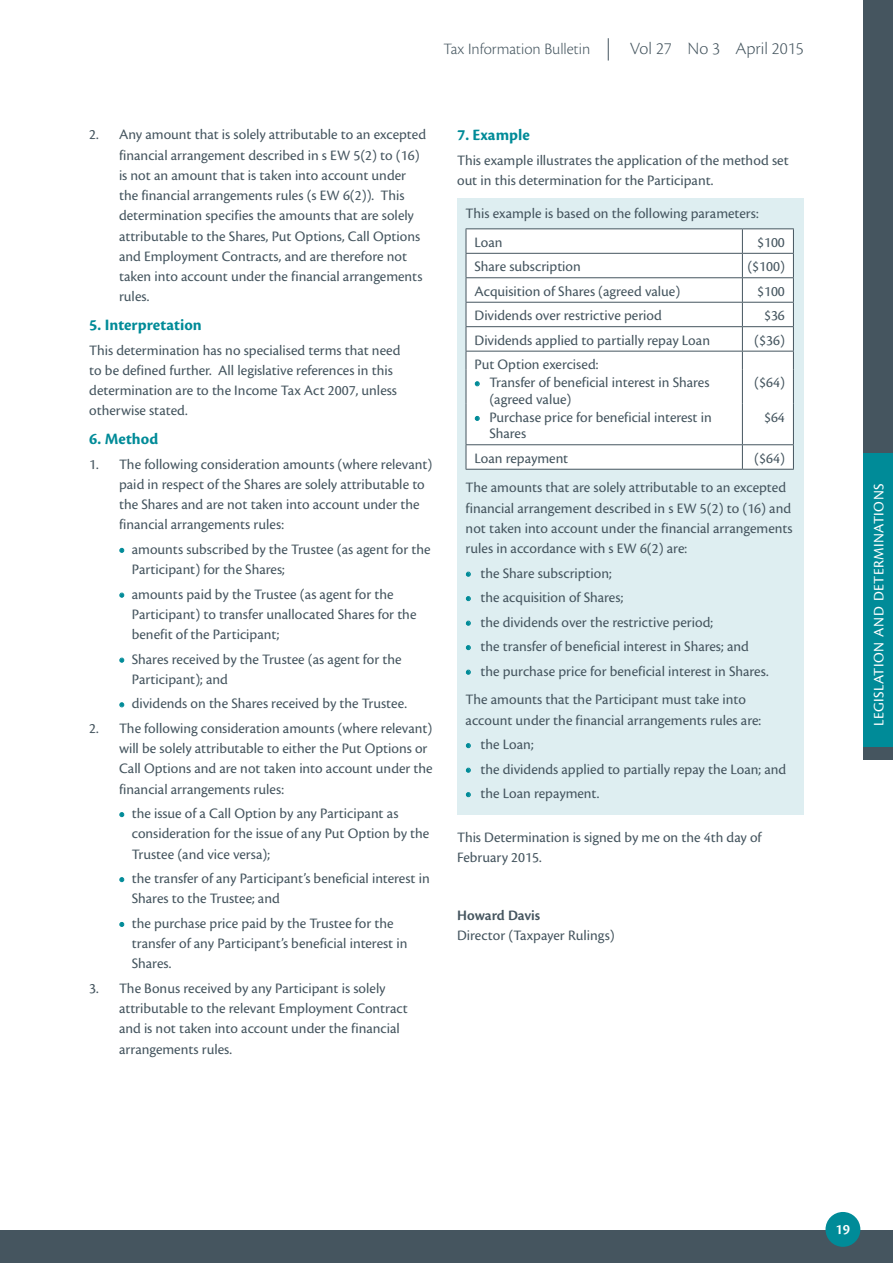
<style>
.page{position:relative;width:893px;height:1263px;background:#fff}
.page>*{position:absolute;margin:0;border:0;box-sizing:border-box;transform-origin:0 0}
.t1{font:300 18px "Cronos Pro";color:#45555f}
.t2{font:700 16.5px "Cronos Pro";letter-spacing:.005em;color:#008b98}
.t3{font:300 16.5px "Cronos Pro";letter-spacing:-.005em;color:#45555f}
.t4{font:15px/20.2px "Cronos Pro";color:#45555f}
.t5{font:15px "Cronos Pro";letter-spacing:.025em;color:#fff}
.t6{font:600 15px "Cronos Pro";color:#45555f}
.t7{font:600 15px "Cronos Pro";color:#fff}
.s1{font-weight:700;color:#008b98}
</style>
<div class="page">
<div style="left:0;top:1230px;width:893px;height:33px;background:#45555f"></div>
<div style="left:825px;top:1212px;width:35px;height:35px;background:#008b98;border-radius:50%"></div>
<svg style="left:608px;top:38px;width:1px;height:23px"></svg>
<div style="left:863px;top:0;width:30px;height:759px;background:#45555f"></div>
<div style="left:863px;top:454px;width:30px;height:293px;background:#008b98"></div>
<svg style="left:120px;top:548px;width:4px;height:5px"></svg>
<svg style="left:120px;top:593px;width:4px;height:4px"></svg>
<svg style="left:120px;top:658px;width:4px;height:4px"></svg>
<svg style="left:120px;top:702px;width:4px;height:5px"></svg>
<svg style="left:120px;top:812px;width:4px;height:5px"></svg>
<svg style="left:120px;top:877px;width:4px;height:5px"></svg>
<svg style="left:120px;top:922px;width:4px;height:5px"></svg>
<div style="left:457px;top:198px;width:347px;height:617px;background:#deeef1"></div>
<div style="left:467px;top:229px;width:326px;height:240px;background:#fff"></div>
<hr style="left:466px;top:228px;width:276px;height:1px;background:#45555f">
<hr style="left:742px;top:228px;width:52px;height:1px;background:#45555f">
<hr style="left:466px;top:253px;width:276px;height:1px;background:#45555f">
<hr style="left:742px;top:253px;width:52px;height:1px;background:#45555f">
<hr style="left:466px;top:277px;width:276px;height:1px;background:#45555f">
<hr style="left:742px;top:277px;width:52px;height:1px;background:#45555f">
<hr style="left:466px;top:302px;width:276px;height:1px;background:#45555f">
<hr style="left:742px;top:302px;width:52px;height:1px;background:#45555f">
<hr style="left:466px;top:326px;width:276px;height:1px;background:#45555f">
<hr style="left:742px;top:326px;width:52px;height:1px;background:#45555f">
<hr style="left:466px;top:351px;width:276px;height:1px;background:#45555f">
<svg style="left:466px;top:229px;width:1px;height:140px"></svg>
<hr style="left:742px;top:351px;width:52px;height:1px;background:#45555f">
<svg style="left:742px;top:229px;width:1px;height:140px"></svg>
<svg style="left:793px;top:229px;width:1px;height:140px"></svg>
<hr style="left:466px;top:369px;width:1px;height:35px;background:#45555f">
<hr style="left:742px;top:369px;width:1px;height:35px;background:#45555f">
<hr style="left:793px;top:369px;width:1px;height:35px;background:#45555f">
<hr style="left:466px;top:404px;width:1px;height:40px;background:#45555f">
<hr style="left:742px;top:404px;width:1px;height:40px;background:#45555f">
<hr style="left:793px;top:404px;width:1px;height:40px;background:#45555f">
<hr style="left:466px;top:444px;width:276px;height:1px;background:#45555f">
<svg style="left:466px;top:445px;width:1px;height:24px"></svg>
<hr style="left:742px;top:444px;width:52px;height:1px;background:#45555f">
<svg style="left:742px;top:445px;width:1px;height:24px"></svg>
<svg style="left:793px;top:445px;width:1px;height:24px"></svg>
<hr style="left:466px;top:469px;width:276px;height:1px;background:#45555f">
<hr style="left:742px;top:469px;width:52px;height:1px;background:#45555f">
<svg style="left:475px;top:381px;width:5px;height:5px"></svg>
<svg style="left:475px;top:416px;width:5px;height:5px"></svg>
<svg style="left:466px;top:572px;width:5px;height:4px"></svg>
<svg style="left:466px;top:596px;width:5px;height:5px"></svg>
<svg style="left:466px;top:621px;width:5px;height:4px"></svg>
<svg style="left:466px;top:645px;width:5px;height:5px"></svg>
<svg style="left:466px;top:670px;width:5px;height:4px"></svg>
<svg style="left:466px;top:743px;width:5px;height:5px"></svg>
<svg style="left:466px;top:768px;width:5px;height:4px"></svg>
<svg style="left:466px;top:792px;width:5px;height:5px"></svg>
<p class="t3" style="left:443px;top:39px;width:148px">Tax Information Bulletin</p>
<p class="t1" style="left:630px;top:38px;width:175px">Vol 27 No 3 April 2015</p>
<p class="t4" style="left:119px;top:125px;width:308px;text-indent:-30px">2. Any amount that is solely attributable to an excepted financial arrangement described in s EW 5(2) to (16) is not an amount that is taken into account under the financial arrangements rules (s EW 6(2)). This determination specifies the amounts that are solely attributable to the Shares, Put Options, Call Options and Employment Contracts, and are therefore not taken into account under the financial arrangements rules.</p>
<p class="t2" style="left:89px;top:315px;width:114px">5. Interpretation</p>
<p class="t4" style="left:89px;top:340px;width:313px">This determination has no specialised terms that need to be defined further. All legislative references in this determination are to the Income Tax Act 2007, unless otherwise stated.</p>
<p class="t2" style="left:89px;top:429px;width:70px">6. Method</p>
<p class="t4" style="left:119px;top:454px;width:315px;text-indent:-30px">1. The following consideration amounts (where relevant) paid in respect of the Shares are solely attributable to the Shares and are not taken into account under the financial arrangements rules:</p>
<p class="t4" style="left:132px;top:539px;width:300px;text-indent:-13px"><span class="s1">•</span> amounts subscribed by the Trustee (as agent for the<br>Participant) for the Shares;</p>
<p class="t4" style="left:132px;top:584px;width:286px;text-indent:-13px"><span class="s1">•</span> amounts paid by the Trustee (as agent for the<br>Participant) to transfer unallocated Shares for the benefit of the Participant;</p>
<p class="t4" style="left:132px;top:649px;width:271px;text-indent:-13px"><span class="s1">•</span> Shares received by the Trustee (as agent for the<br>Participant); and</p>
<p class="t4" style="left:119px;top:694px;width:289px"><span class="s1">•</span> dividends on the Shares received by the Trustee.</p>
<p class="t4" style="left:119px;top:718px;width:315px;text-indent:-30px">2. The following consideration amounts (where relevant) will be solely attributable to either the Put Options or Call Options and are not taken into account under the financial arrangements rules:</p>
<p class="t4" style="left:132px;top:803px;width:299px;text-indent:-13px"><span class="s1">•</span> the issue of a Call Option by any Participant as consideration for the issue of any Put Option by the<br>Trustee (and vice versa);</p>
<p class="t4" style="left:132px;top:868px;width:299px;text-indent:-13px"><span class="s1">•</span> the transfer of any Participant’s beneficial interest in<br>Shares to the Trustee; and</p>
<p class="t4" style="left:132px;top:913px;width:277px;text-indent:-13px"><span class="s1">•</span> the purchase price paid by the Trustee for the transfer of any Participant’s beneficial interest in<br>Shares.</p>
<p class="t4" style="left:119px;top:978px;width:290px;text-indent:-30px">3. The Bonus received by any Participant is solely attributable to the relevant Employment Contract and is not taken into account under the financial arrangements rules.</p>
<p class="t2" style="left:457px;top:126px;width:74px">7. Example</p>
<p class="t4" style="left:457px;top:150px;width:333px">This example illustrates the application of the method set out in this determination for the Participant.</p>
<p class="t4" style="left:474px;top:199px;width:286px;line-height:28.7px;text-indent:-9px">This example is based on the following parameters:<br>Loan</p>
<p class="t4" style="left:757px;top:232px;width:29px">$100</p>
<p class="t4" style="left:474px;top:257px;width:108px">Share subscription</p>
<p class="t4" style="left:747px;top:257px;width:39px">($100)</p>
<p class="t4" style="left:474px;top:281px;width:207px">Acquisition of Shares (agreed value)</p>
<p class="t4" style="left:757px;top:281px;width:29px">$100</p>
<p class="t4" style="left:474px;top:306px;width:189px">Dividends over restrictive period</p>
<p class="t4" style="left:764px;top:306px;width:22px">$36</p>
<p class="t4" style="left:474px;top:330px;width:237px">Dividends applied to partially repay Loan</p>
<p class="t4" style="left:754px;top:330px;width:32px">($36)</p>
<p class="t4" style="left:474px;top:354px;width:125px">Put Option exercised:</p>
<p class="t4" style="left:489px;top:374px;width:222px;line-height:16.5px;text-indent:-15px"><span class="s1">•</span> Transfer of beneficial interest in Shares (agreed value)</p>
<p class="t4" style="left:754px;top:373px;width:32px">($64)</p>
<p class="t4" style="left:489px;top:409px;width:224px;line-height:16.5px;text-indent:-15px"><span class="s1">•</span> Purchase price for beneficial interest in<br>Shares</p>
<p class="t4" style="left:764px;top:407px;width:22px">$64</p>
<p class="t4" style="left:474px;top:448px;width:95px">Loan repayment</p>
<p class="t4" style="left:466px;top:443px;width:322px;line-height:29.5px;text-align:right">($64)<br>The amounts that are solely attributable to an excepted</p>
<p class="t4" style="left:466px;top:498px;width:329px;text-align:justify">financial arrangement described in s EW 5(2) to (16) and not taken into account under the financial arrangements rules in accordance with s EW 6(2) are:</p>
<p class="t4" style="left:466px;top:563px;width:148px"><span class="s1">•</span> the Share subscription;</p>
<p class="t4" style="left:466px;top:587px;width:159px"><span class="s1">•</span> the acquisition of Shares;</p>
<p class="t4" style="left:466px;top:612px;width:249px"><span class="s1">•</span> the dividends over the restrictive period;</p>
<p class="t4" style="left:466px;top:636px;width:285px"><span class="s1">•</span> the transfer of beneficial interest in Shares; and</p>
<p class="t4" style="left:466px;top:657px;width:305px;line-height:28.8px"><span class="s1">•</span> the purchase price for beneficial interest in Shares.<br>The amounts that the Participant must take into</p>
<p class="t4" style="left:466px;top:710px;width:297px">account under the financial arrangements rules are:</p>
<p class="t4" style="left:466px;top:734px;width:70px"><span class="s1">•</span> the Loan;</p>
<p class="t4" style="left:466px;top:759px;width:322px"><span class="s1">•</span> the dividends applied to partially repay the Loan; and</p>
<p class="t4" style="left:466px;top:783px;width:135px"><span class="s1">•</span> the Loan repayment.</p>
<p class="t4" style="left:457px;top:827px;width:306px">This Determination is signed by me on the 4th day of<br>February 2015.</p>
<p class="t6" style="left:457px;top:906px;width:85px">Howard Davis</p>
<p class="t4" style="left:457px;top:925px;width:159px">Director (Taxpayer Rulings)</p>
<p class="t5" style="left:870px;top:726px;width:244px;rotate:-90deg">LEGISLATION AND DETERMINATIONS</p>
<p class="t7" style="left:836px;top:1220px;width:16px">19</p>
</div>
